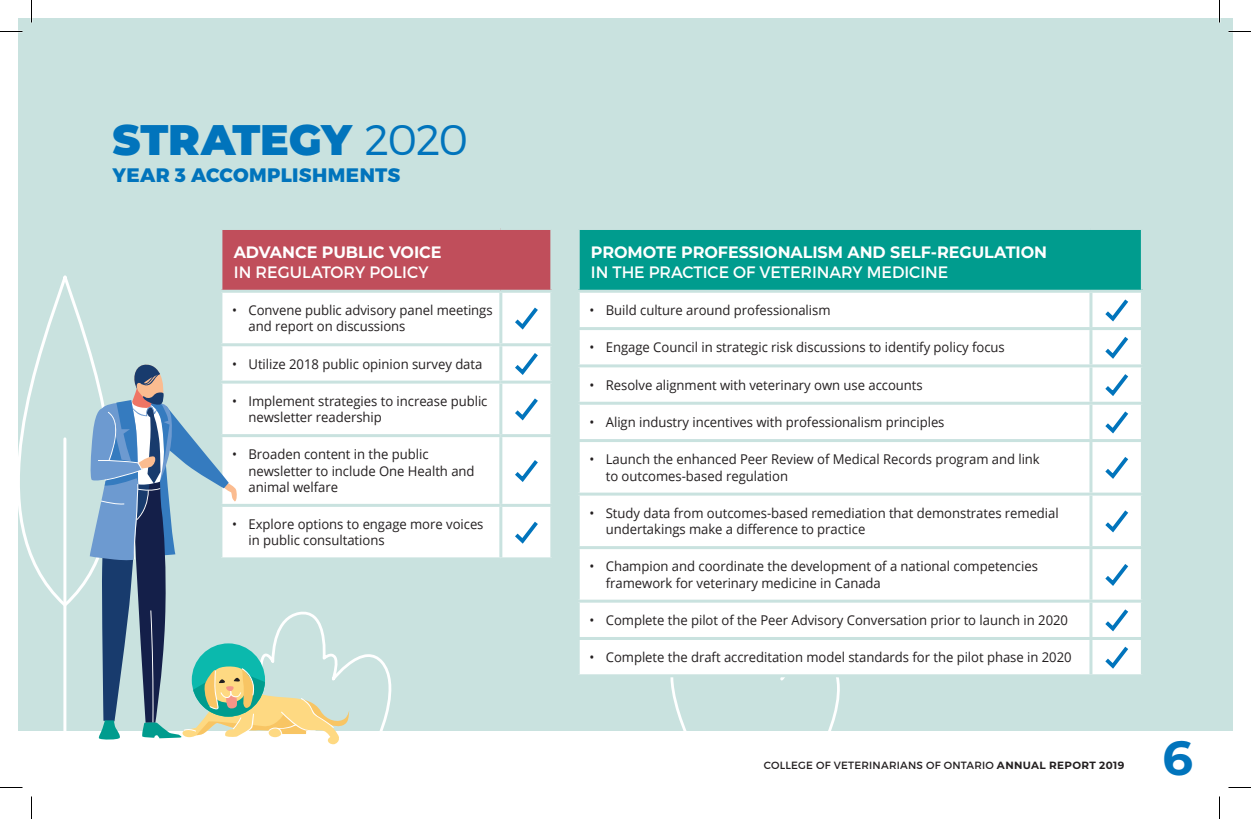
<style>
.page{position:relative;width:1251px;height:819px;background:#fff}
.page>*{position:absolute;margin:0;border:0;box-sizing:border-box;transform-origin:0 0}
.t1{font:700 48px "Montserrat";color:#0174bc}
.t2{font:900 42.75px "Montserrat";letter-spacing:-.005em;color:#0174bc}
.t3{font:800 19.5px "Montserrat";letter-spacing:.015em;color:#0174bc}
.t4{font:700 16.5px "Montserrat";letter-spacing:-.005em;color:#fff}
.t5{font:16.5px "Montserrat";letter-spacing:-.005em;color:#fff}
.t6{font:13.5px/16.2px "Open Sans";letter-spacing:-.005em;color:#231f20}
.t7{font:10.5px "Montserrat";letter-spacing:.02em;color:#231f20}
.s1{font-weight:300}
.s2{font-weight:700}
</style>
<div class="page">
<div style="left:18px;top:18px;width:1202px;height:712px;background:#c9e2df"></div>
<div style="left:1220px;top:18px;width:13px;height:712px;background:#c9e2df"></div>
<div style="left:221px;top:228px;width:331px;height:63px;background:#c04e5b"></div>
<div style="left:222px;top:293px;width:328px;height:264px;background:#fff"></div>
<hr style="left:219px;top:230px;width:3px;height:60px;background:#c9e2df">
<hr style="left:219px;top:227px;width:282px;height:3px;background:#c9e2df">
<hr style="left:501px;top:227px;width:52px;height:3px;background:#c9e2df">
<hr style="left:550px;top:230px;width:3px;height:60px;background:#c9e2df">
<hr style="left:219px;top:290px;width:282px;height:3px;background:#c9e2df">
<hr style="left:499px;top:293px;width:3px;height:50px;background:#c9e2df">
<hr style="left:499px;top:346px;width:3px;height:35px;background:#c9e2df">
<hr style="left:499px;top:384px;width:3px;height:50px;background:#c9e2df">
<hr style="left:499px;top:437px;width:3px;height:67px;background:#c9e2df">
<hr style="left:499px;top:507px;width:3px;height:50px;background:#c9e2df">
<hr style="left:501px;top:290px;width:52px;height:3px;background:#c9e2df">
<hr style="left:501px;top:343px;width:52px;height:3px;background:#c9e2df">
<hr style="left:501px;top:381px;width:52px;height:3px;background:#c9e2df">
<hr style="left:501px;top:434px;width:52px;height:3px;background:#c9e2df">
<hr style="left:501px;top:504px;width:52px;height:3px;background:#c9e2df">
<hr style="left:219px;top:343px;width:282px;height:3px;background:#c9e2df">
<hr style="left:219px;top:381px;width:282px;height:3px;background:#c9e2df">
<hr style="left:219px;top:434px;width:282px;height:3px;background:#c9e2df">
<hr style="left:219px;top:504px;width:282px;height:3px;background:#c9e2df">
<svg style="left:514px;top:306px;width:25px;height:24px"></svg>
<svg style="left:514px;top:351px;width:25px;height:24px"></svg>
<svg style="left:514px;top:397px;width:25px;height:24px"></svg>
<svg style="left:514px;top:459px;width:25px;height:23px"></svg>
<svg style="left:514px;top:520px;width:25px;height:24px"></svg>
<svg style="left:663px;top:677px;width:177px;height:54px"></svg>
<svg style="left:18px;top:276px;width:76px;height:333px"></svg>
<hr style="left:63px;top:439px;width:3px;height:298px;background:#fff">
<svg style="left:89px;top:363px;width:316px;height:381px"></svg>
<div style="left:578px;top:228px;width:564px;height:63px;background:#009c8e"></div>
<div style="left:580px;top:293px;width:561px;height:381px;background:#fff"></div>
<hr style="left:577px;top:230px;width:3px;height:60px;background:#c9e2df">
<hr style="left:577px;top:227px;width:514px;height:3px;background:#c9e2df">
<hr style="left:1091px;top:227px;width:53px;height:3px;background:#c9e2df">
<hr style="left:1089px;top:293px;width:3px;height:34px;background:#c9e2df">
<hr style="left:1089px;top:330px;width:3px;height:34px;background:#c9e2df">
<hr style="left:1089px;top:367px;width:3px;height:35px;background:#c9e2df">
<hr style="left:1089px;top:405px;width:3px;height:34px;background:#c9e2df">
<hr style="left:1089px;top:442px;width:3px;height:51px;background:#c9e2df">
<hr style="left:1089px;top:496px;width:3px;height:50px;background:#c9e2df">
<hr style="left:1089px;top:549px;width:3px;height:51px;background:#c9e2df">
<hr style="left:1089px;top:603px;width:3px;height:34px;background:#c9e2df">
<hr style="left:1089px;top:640px;width:3px;height:34px;background:#c9e2df">
<hr style="left:1141px;top:230px;width:3px;height:60px;background:#c9e2df">
<hr style="left:1091px;top:290px;width:53px;height:3px;background:#c9e2df">
<hr style="left:1091px;top:327px;width:53px;height:3px;background:#c9e2df">
<hr style="left:1091px;top:364px;width:53px;height:3px;background:#c9e2df">
<hr style="left:1091px;top:402px;width:53px;height:3px;background:#c9e2df">
<hr style="left:1091px;top:439px;width:53px;height:3px;background:#c9e2df">
<hr style="left:1091px;top:493px;width:53px;height:3px;background:#c9e2df">
<hr style="left:1091px;top:546px;width:53px;height:3px;background:#c9e2df">
<hr style="left:1091px;top:600px;width:53px;height:3px;background:#c9e2df">
<hr style="left:1091px;top:637px;width:53px;height:3px;background:#c9e2df">
<hr style="left:577px;top:290px;width:514px;height:3px;background:#c9e2df">
<hr style="left:577px;top:327px;width:514px;height:3px;background:#c9e2df">
<hr style="left:577px;top:364px;width:514px;height:3px;background:#c9e2df">
<hr style="left:577px;top:402px;width:514px;height:3px;background:#c9e2df">
<hr style="left:577px;top:439px;width:514px;height:3px;background:#c9e2df">
<hr style="left:577px;top:493px;width:514px;height:3px;background:#c9e2df">
<hr style="left:577px;top:546px;width:514px;height:3px;background:#c9e2df">
<hr style="left:577px;top:600px;width:514px;height:3px;background:#c9e2df">
<hr style="left:577px;top:637px;width:514px;height:3px;background:#c9e2df">
<svg style="left:1104px;top:298px;width:25px;height:24px"></svg>
<svg style="left:1104px;top:335px;width:25px;height:24px"></svg>
<svg style="left:1104px;top:373px;width:25px;height:24px"></svg>
<svg style="left:1104px;top:410px;width:25px;height:24px"></svg>
<svg style="left:1104px;top:455px;width:25px;height:24px"></svg>
<svg style="left:1104px;top:509px;width:25px;height:24px"></svg>
<svg style="left:1104px;top:562px;width:25px;height:24px"></svg>
<svg style="left:1104px;top:608px;width:25px;height:24px"></svg>
<svg style="left:1104px;top:645px;width:25px;height:24px"></svg>
<svg style="left:0;top:31px;width:22px;height:1px"></svg>
<svg style="left:1228px;top:31px;width:23px;height:1px"></svg>
<svg style="left:0;top:787px;width:22px;height:1px"></svg>
<svg style="left:1228px;top:787px;width:23px;height:1px"></svg>
<svg style="left:31px;top:0;width:1px;height:22px"></svg>
<svg style="left:31px;top:796px;width:1px;height:23px"></svg>
<svg style="left:1219px;top:0;width:1px;height:22px"></svg>
<svg style="left:1219px;top:796px;width:1px;height:23px"></svg>
<h2 class="t2" style="left:112px;top:108px;width:357px">STRATEGY <span class="s1">2020</span></h2>
<h3 class="t3" style="left:112px;top:163px;width:289px">YEAR 3 ACCOMPLISHMENTS</h3>
<p class="t4" style="left:234px;top:240px;width:210px">ADVANCE PUBLIC VOICE</p>
<p class="t5" style="left:234px;top:262px;width:196px">IN REGULATORY POLICY</p>
<p class="t6" style="left:249px;top:302px;width:246px;text-indent:-16px">• Convene public advisory panel meetings and report on discussions</p>
<p class="t6" style="left:232px;top:355px;width:252px">• Utilize 2018 public opinion survey data</p>
<p class="t6" style="left:249px;top:393px;width:241px;text-indent:-16px">• Implement strategies to increase public newsletter readership</p>
<p class="t6" style="left:249px;top:446px;width:228px;text-indent:-16px">• Broaden content in the public newsletter to include One Health and animal welfare</p>
<p class="t6" style="left:249px;top:516px;width:237px;text-indent:-16px">• Explore options to engage more voices in public consultations</p>
<p class="t4" style="left:591px;top:240px;width:458px">PROMOTE PROFESSIONALISM AND SELF-REGULATION</p>
<p class="t5" style="left:591px;top:262px;width:359px">IN THE PRACTICE OF VETERINARY MEDICINE</p>
<p class="t6" style="left:590px;top:302px;width:242px">• Build culture around professionalism</p>
<p class="t6" style="left:590px;top:339px;width:417px">• Engage Council in strategic risk discussions to identify policy focus</p>
<p class="t6" style="left:590px;top:376px;width:335px">• Resolve alignment with veterinary own use accounts</p>
<p class="t6" style="left:590px;top:414px;width:356px">• Align industry incentives with professionalism principles</p>
<p class="t6" style="left:606px;top:451px;width:436px;text-indent:-16px">• Launch the enhanced Peer Review of Medical Records program and link to outcomes-based regulation</p>
<p class="t6" style="left:606px;top:505px;width:454px;text-indent:-16px">• Study data from outcomes-based remediation that demonstrates remedial undertakings make a difference to practice</p>
<p class="t6" style="left:606px;top:558px;width:434px;text-indent:-16px">• Champion and coordinate the development of a national competencies framework for veterinary medicine in Canada</p>
<p class="t6" style="left:590px;top:612px;width:480px">• Complete the pilot of the Peer Advisory Conversation prior to launch in 2020</p>
<p class="t6" style="left:590px;top:649px;width:484px">• Complete the draft accreditation model standards for the pilot phase in 2020</p>
<p class="t7" style="left:764px;top:759px;width:362px">COLLEGE OF VETERINARIANS OF ONTARIO <span class="s2">ANNUAL REPORT 2019</span></p>
<h1 class="t1" style="left:1163px;top:723px;width:32px">6</h1>
</div>
